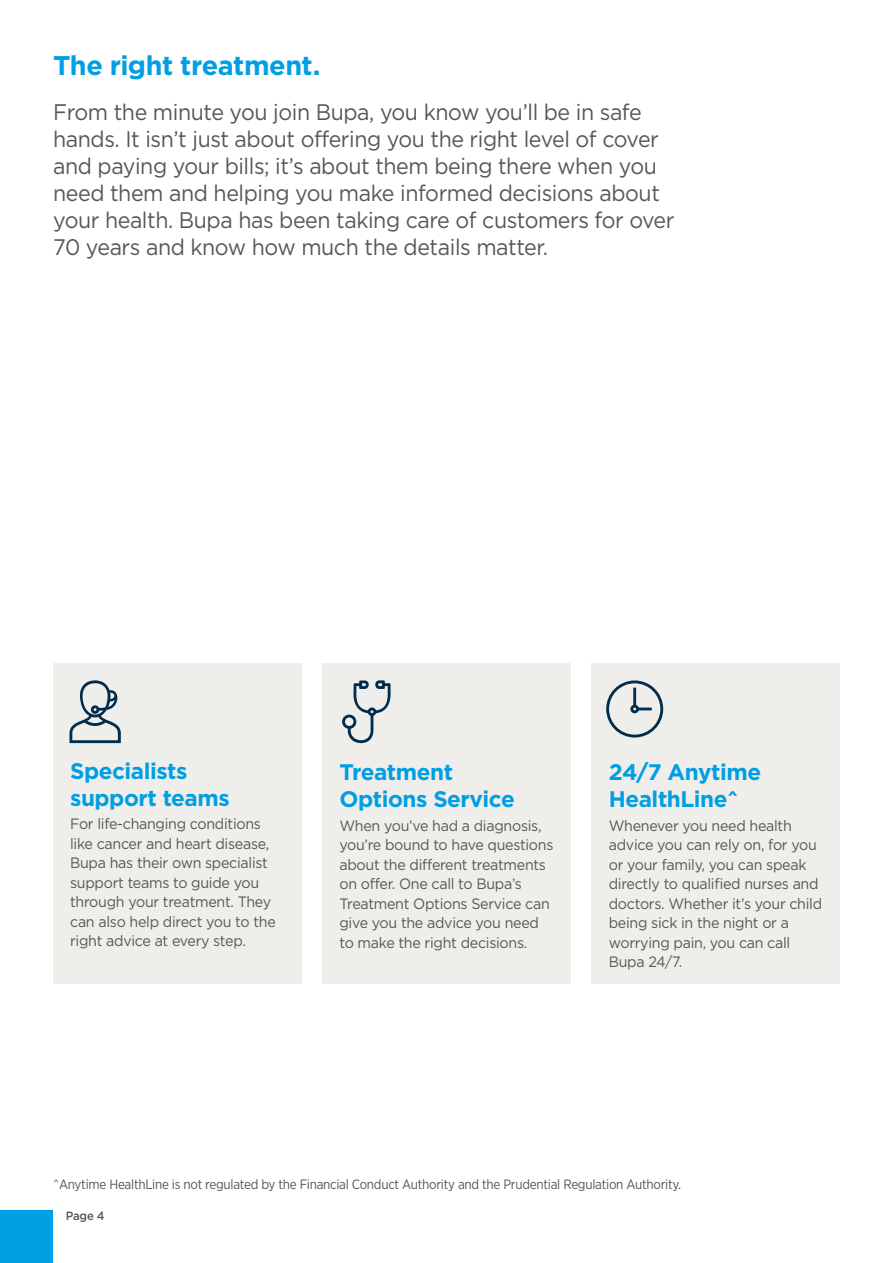
<style>
.page{position:relative;width:893px;height:1263px;background:#fff}
.page>*{position:absolute;margin:0;border:0;box-sizing:border-box;transform-origin:0 0}
.t1{font:700 27px "Gotham";letter-spacing:-.02em;color:#009fe3}
.t2{font:22.5px/27px "Gotham";letter-spacing:-.02em;color:#575756;scale:.95 1}
.t3{font:700 22.5px/27px "Gotham";letter-spacing:-.02em;color:#009fe3}
.t4{font:15px/19.5px "Gotham";letter-spacing:-.02em;color:#575756;scale:.95 1}
.t5{font:13.5px "Gotham Narrow";letter-spacing:-.02em;color:#575756}
.t6{font:500 12px "Gotham";color:#575756;scale:.95 1}
</style>
<div class="page">
<div style="left:0;top:1210px;width:53px;height:53px;background:#009fe3"></div>
<div style="left:53px;top:663px;width:249px;height:321px;background:#f0eeea"></div>
<div style="left:322px;top:663px;width:249px;height:321px;background:#f0eeea"></div>
<div style="left:592px;top:663px;width:248px;height:321px;background:#f0eeea"></div>
<svg style="left:606px;top:680px;width:57px;height:57px"></svg>
<svg style="left:342px;top:680px;width:49px;height:63px"></svg>
<svg style="left:70px;top:680px;width:51px;height:63px"></svg>
<h1 class="t1" style="left:53px;top:50px;width:269px">The right treatment.</h1>
<p class="t2" style="left:53px;top:98px;width:656px">From the minute you join Bupa, you know you’ll be in safe hands. It isn’t just about offering you the right level of cover and paying your bills; it’s about them being there when you need them and helping you make informed decisions about your health. Bupa has been taking care of customers for over 70 years and know how much the details matter.</p>
<h2 class="t3" style="left:70px;top:756px;width:161px">Specialists support teams</h2>
<p class="t4" style="left:70px;top:814px;width:218px">For life-changing conditions like cancer and heart disease,<br>Bupa has their own specialist support teams to guide you through your treatment. They can also help direct you to the right advice at every step.</p>
<h2 class="t3" style="left:339px;top:758px;width:177px">Treatment<br>Options Service</h2>
<p class="t4" style="left:339px;top:815px;width:227px">When you’ve had a diagnosis, you’re bound to have questions about the different treatments on offer. One call to Bupa’s<br>Treatment Options Service can give you the advice you need to make the right decisions.</p>
<h2 class="t3" style="left:609px;top:758px;width:154px">24/7 Anytime<br>HealthLine^</h2>
<p class="t4" style="left:609px;top:815px;width:226px">Whenever you need health advice you can rely on, for you or your family, you can speak directly to qualified nurses and doctors. Whether it’s your child being sick in the night or a worrying pain, you can call<br>Bupa 24/7.</p>
<p class="t5" style="left:53px;top:1175px;width:629px">^Anytime HealthLine is not regulated by the Financial Conduct Authority and the Prudential Regulation Authority.</p>
<p class="t6" style="left:66px;top:1209px;width:42px">Page 4</p>
</div>
